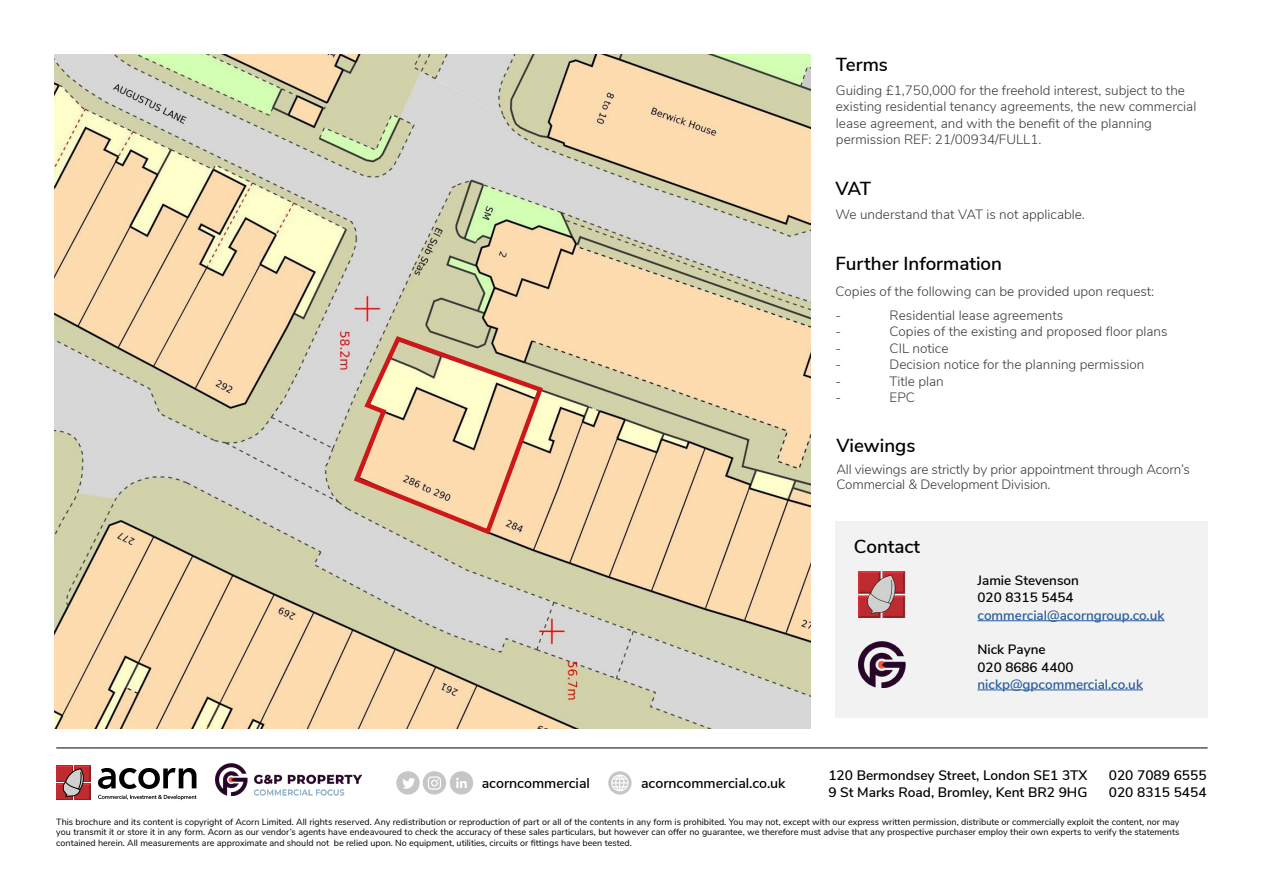
<style>
.page{position:relative;width:1263px;height:893px;background:#fff}
.page>*{position:absolute;margin:0;border:0;box-sizing:border-box;transform-origin:0 0}
.t1{font:600 18.75px "Nunito Sans";color:#000}
.t2{font:600 14.1px "Nunito Sans";color:#000}
.t3{font:600 13.65px/17px "Nunito Sans";color:#000}
.t4{font:300 13.5px/16.5px "Nunito Sans";color:#3c3c3b}
.t5{font:600 13.5px "Nunito Sans";color:#275b9b}
.t6{font:600 13.5px/17.2px "Nunito Sans";color:#000}
.t7{font:9px/10.8px "Nunito Sans";color:#000;text-align:justify}
</style>
<div class="page">
<svg style="left:450px;top:771px;width:23px;height:24px"></svg>
<div style="left:423px;top:771px;width:23px;height:24px;background:#c6c6c6;border-radius:50%"></div>
<svg style="left:428px;top:776px;width:13px;height:14px"></svg>
<div style="left:396px;top:771px;width:24px;height:24px;background:#c6c6c6;border-radius:50%"></div>
<svg style="left:402px;top:778px;width:13px;height:11px"></svg>
<svg style="left:608px;top:771px;width:24px;height:24px"></svg>
<hr style="left:56px;top:748px;width:1152px;height:1px;background:#000">
<div style="left:835px;top:521px;width:373px;height:197px;background:#f2f2f2"></div>
<hr style="left:977px;top:620px;width:187px;height:1px;background:#275b9b">
<hr style="left:977px;top:690px;width:166px;height:1px;background:#275b9b">
<svg style="left:98px;top:768px;width:98px;height:21px"></svg>
<svg style="left:56px;top:766px;width:35px;height:34px"></svg>
<svg style="left:98px;top:795px;width:99px;height:5px"></svg>
<img style="left:215px;top:763px;width:146px;height:33px">
<img style="left:859px;top:642px;width:47px;height:46px">
<img style="left:858px;top:571px;width:48px;height:47px">
<img style="left:54px;top:54px;width:757px;height:674px">
<svg style="left:351px;top:333px;width:195px;height:204px;background:#e5caa4"></svg>
<h1 class="t1" style="left:836px;top:51px;width:53px">Terms</h1>
<h3 class="t4" style="left:836px;top:81px;width:362px">Guiding £1,750,000 for the freehold interest, subject to the existing residential tenancy agreements, the new commercial lease agreement, and with the benefit of the planning permission REF: 21/00934/FULL1.</h3>
<h1 class="t1" style="left:835px;top:175px;width:37px">VAT</h1>
<h3 class="t4" style="left:835px;top:205px;width:251px">We understand that VAT is not applicable.</h3>
<h1 class="t1" style="left:835px;top:249px;width:168px">Further Information</h1>
<h3 class="t4" style="left:835px;top:278px;width:320px;line-height:24px">Copies of the following can be provided upon request: -</h3>
<h3 class="t4" style="left:889px;top:306px;width:175px">Residential lease agreements</h3>
<h3 class="t4" style="left:835px;top:322px;width:7px">-</h3>
<h3 class="t4" style="left:889px;top:322px;width:279px">Copies of the existing and proposed floor plans</h3>
<h3 class="t4" style="left:835px;top:339px;width:7px">-</h3>
<h3 class="t4" style="left:889px;top:339px;width:60px">CIL notice</h3>
<h3 class="t4" style="left:835px;top:355px;width:7px">-</h3>
<h3 class="t4" style="left:889px;top:355px;width:256px">Decision notice for the planning permission</h3>
<h3 class="t4" style="left:835px;top:372px;width:7px">-</h3>
<h3 class="t4" style="left:889px;top:372px;width:56px">Title plan</h3>
<h3 class="t4" style="left:835px;top:388px;width:7px">-</h3>
<h3 class="t4" style="left:889px;top:388px;width:27px">EPC</h3>
<h1 class="t1" style="left:836px;top:432px;width:81px">Viewings</h1>
<h3 class="t4" style="left:836px;top:461px;width:355px;line-height:15px">All viewings are strictly by prior appointment through Acorn’s<br>Commercial &amp; Development Division.</h3>
<h1 class="t1" style="left:854px;top:532px;width:68px">Contact</h1>
<h3 class="t6" style="left:977px;top:571px;width:103px">Jamie Stevenson<br>020 8315 5454</h3>
<h3 class="t5" style="left:977px;top:605px;width:188px">commercial@acorngroup.co.uk</h3>
<h3 class="t6" style="left:977px;top:640px;width:98px">Nick Payne<br>020 8686 4400</h3>
<h3 class="t5" style="left:977px;top:674px;width:167px">nickp@gpcommercial.co.uk</h3>
<h3 class="t3" style="left:828px;top:766px;width:261px">120 Bermondsey Street, London SE1 3TX<br>9 St Marks Road, Bromley, Kent BR2 9HG</h3>
<h3 class="t3" style="left:1109px;top:766px;width:99px">020 7089 6555<br>020 8315 5454</h3>
<p class="t7" style="left:56px;top:816px;width:1125px">This brochure and its content is copyright of Acorn Limited. All rights reserved. Any redistribution or reproduction of part or all of the contents in any form is prohibited. You may not, except with our express written permission, distribute or commercially exploit the content, nor may you transmit it or store it in any form. Acorn as our vendor’s agents have endeavoured to check the accuracy of these sales particulars, but however can offer no guarantee, we therefore must advise that any prospective purchaser employ their own experts to verify the statements contained herein. All measurements are approximate and should not be relied upon. No equipment, utilities, circuits or fittings have been tested.</p>
<h2 class="t2" style="left:482px;top:772px;width:110px">acorncommercial</h2>
<h2 class="t2" style="left:641px;top:772px;width:146px">acorncommercial.co.uk</h2>
</div>
